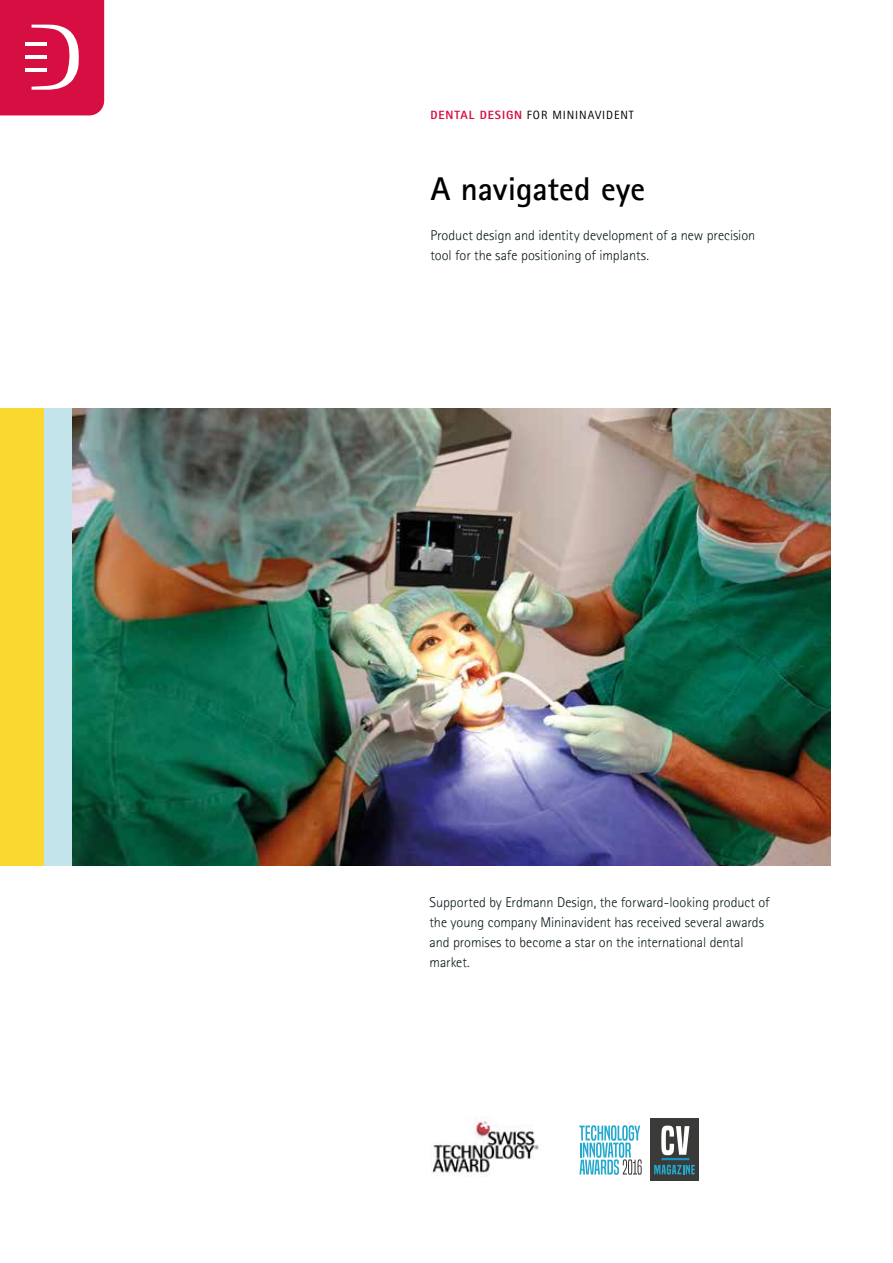
<style>
.page{position:relative;width:893px;height:1263px;background:#fff}
.page>*{position:absolute;margin:0;border:0;box-sizing:border-box;transform-origin:0 0}
.t1{font:700 33px "Rotis Sans Serif Std";color:#000}
.t2{font:300 14.25px/20.2px "Rotis Sans Serif Std";color:#09171a}
.t3{font:12px "Rotis Sans Serif Std";letter-spacing:.075em;color:#000}
.s1{font-weight:800;color:#d60e41}
</style>
<div class="page">
<img style="left:72px;top:408px;width:758px;height:457px">
<div style="left:43px;top:408px;width:29px;height:457px;background:#c3e4eb"></div>
<div style="left:0;top:408px;width:43px;height:457px;background:#fad82f"></div>
<svg style="left:0;top:0;width:104px;height:115px;background:#d9204f"></svg>
<hr style="left:25px;top:68px;width:21px;height:3px;background:#fff">
<hr style="left:25px;top:56px;width:21px;height:3px;background:#fff">
<hr style="left:25px;top:43px;width:21px;height:3px;background:#fff">
<img style="left:431px;top:1117px;width:108px;height:59px">
<div style="left:650px;top:1118px;width:49px;height:62px;background:#3a3a39"></div>
<svg style="left:661px;top:1125px;width:28px;height:30px"></svg>
<hr style="left:662px;top:1158px;width:27px;height:2px;background:#1693bc">
<svg style="left:654px;top:1165px;width:41px;height:9px"></svg>
<svg style="left:579px;top:1125px;width:63px;height:50px"></svg>
<p class="t3" style="left:430px;top:108px;width:205px"><span class="s1">DENTAL DESIGN</span> FOR MININAVIDENT</p>
<h1 class="t1" style="left:430px;top:168px;width:216px">A navigated eye</h1>
<p class="t2" style="left:430px;top:226px;width:326px">Product design and identity development of a new precision tool for the safe positioning of implants.</p>
<p class="t2" style="left:429px;top:892px;width:342px">Supported by Erdmann Design, the forward-looking product of the young company Mininavident has received several awards and promises to become a star on the international dental market.</p>
</div>
